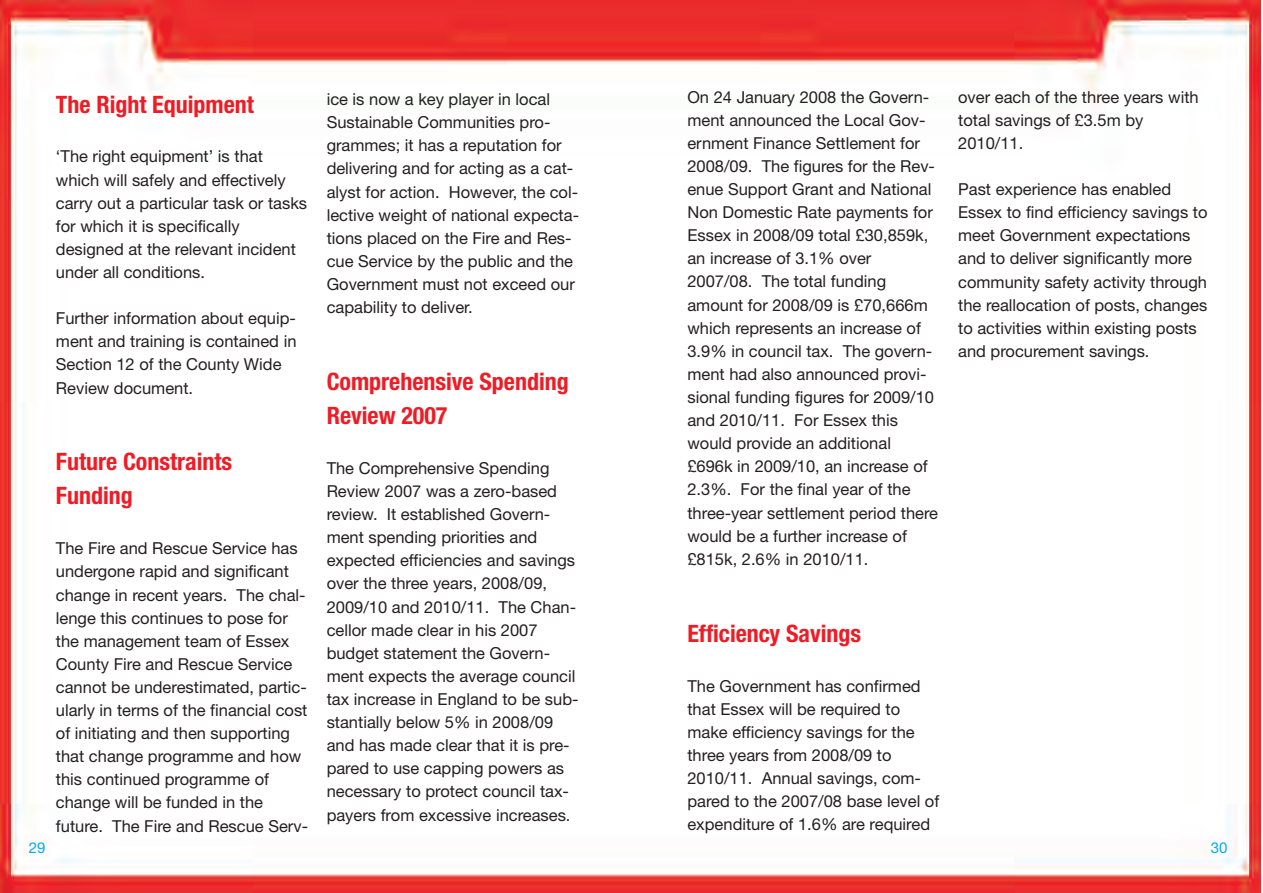
<style>
.page{position:relative;width:1263px;height:893px;background:#fff}
.page>*{position:absolute;margin:0;border:0;box-sizing:border-box;transform-origin:0 0}
.t1{font:700 condensed 24px/34.2px "Helvetica Neue";color:#ee1c25}
.t2{font:16.5px/23.1px "Helvetica Neue";color:#231f20}
.t3{font:15px "Helvetica Neue";color:#00aeef}
</style>
<div class="page">
<img style="left:0;top:1px;width:1260px;height:892px">
<h1 class="t1" style="left:56px;top:87px;width:200px">The Right Equipment</h1>
<p class="t2" style="left:56px;top:145px;width:253px">‘The right equipment’ is that which will safely and effectively carry out a particular task or tasks for which it is specifically designed at the relevant incident under all conditions.</p>
<p class="t2" style="left:56px;top:307px;width:242px">Further information about equip&shy;ment and training is contained in<br>Section 12 of the County Wide<br>Review document.</p>
<h1 class="t1" style="left:56px;top:444px;width:178px">Future Constraints<br>Funding</h1>
<p class="t2" style="left:56px;top:537px;width:254px">The Fire and Rescue Service has undergone rapid and significant change in recent years. The chal&shy;lenge this continues to pose for the management team of Essex<br>County Fire and Rescue Service cannot be underestimated, partic&shy;ularly in terms of the financial cost of initiating and then supporting that change programme and how this continued programme of change will be funded in the future. The Fire and Rescue Serv-</p>
<p class="t2" style="left:327px;top:87px;width:254px">ice is now a key player in local<br>Sustainable Communities pro&shy;grammes; it has a reputation for delivering and for acting as a cat&shy;alyst for action. However, the col&shy;lective weight of national expecta&shy;tions placed on the Fire and Res&shy;cue Service by the public and the<br>Government must not exceed our capability to deliver.</p>
<h1 class="t1" style="left:327px;top:364px;width:244px">Comprehensive Spending<br>Review 2007</h1>
<p class="t2" style="left:327px;top:456px;width:253px">The Comprehensive Spending<br>Review 2007 was a zero-based review. It established Govern&shy;ment spending priorities and expected efficiencies and savings over the three years, 2008/09,<br>2009/10 and 2010/11. The Chan&shy;cellor made clear in his 2007 budget statement the Govern&shy;ment expects the average council tax increase in England to be sub&shy;stantially below 5% in 2008/09 and has made clear that it is pre&shy;pared to use capping powers as necessary to protect council tax&shy;payers from excessive increases.</p>
<p class="t2" style="left:687px;top:85px;width:252px">On 24 January 2008 the Govern&shy;ment announced the Local Gov&shy;ernment Finance Settlement for<br>2008/09. The figures for the Rev&shy;enue Support Grant and National<br>Non Domestic Rate payments for<br>Essex in 2008/09 total £30,859k, an increase of 3.1% over<br>2007/08. The total funding amount for 2008/09 is £70,666m which represents an increase of<br>3.9% in council tax. The govern&shy;ment had also announced provi&shy;sional funding figures for 2009/10 and 2010/11. For Essex this would provide an additional £696k in 2009/10, an increase of<br>2.3%. For the final year of the three-year settlement period there would be a further increase of £815k, 2.6% in 2010/11.</p>
<p class="t2" style="left:958px;top:85px;width:242px">over each of the three years with total savings of £3.5m by<br>2010/11.</p>
<p class="t2" style="left:958px;top:177px;width:251px">Past experience has enabled<br>Essex to find efficiency savings to meet Government expectations and to deliver significantly more community safety activity through the reallocation of posts, changes to activities within existing posts and procurement savings.</p>
<h1 class="t1" style="left:687px;top:616px;width:175px">Efficiency Savings</h1>
<p class="t2" style="left:687px;top:674px;width:253px">The Government has confirmed that Essex will be required to make efficiency savings for the three years from 2008/09 to<br>2010/11. Annual savings, com&shy;pared to the 2007/08 base level of expenditure of 1.6% are required</p>
<p class="t3" style="left:29px;top:839px;width:18px">29</p>
<p class="t3" style="left:1211px;top:839px;width:18px">30</p>
</div>
